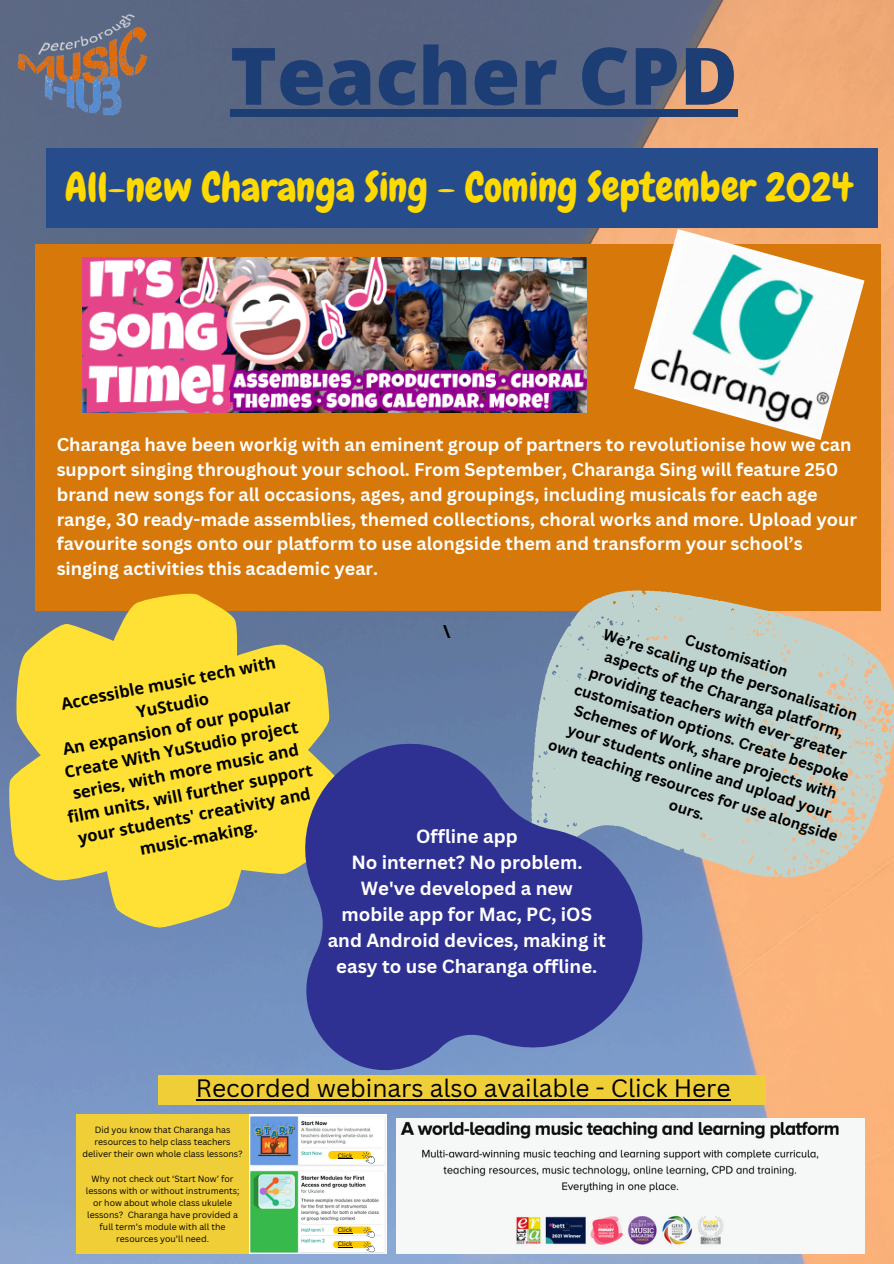
<style>
.page{position:relative;width:894px;height:1264px;background:#fff}
.page>*{position:absolute;margin:0;border:0;box-sizing:border-box;transform-origin:0 0}
.t1{font:800 79.2px "Open Sans";color:#1d3d75}
.t2{font:40.35px "Chewy";color:#ffda00}
.t3{font:24.45px "Canva Sans";color:#000}
.t4{font:700 18.6px/26px "Canva Sans";color:#fff;text-align:center}
.t5{font:700 18px/24.8px "Canva Sans";color:#fff}
.t6{font:700 18px "Open Sans";color:#000}
.t7{font:700 16.35px/22.5px "Open Sans";color:#000;text-align:center}
.t8{font:700 15px/20.2px "Canva Sans";color:#000;text-align:center}
.t9{font:8.7px/12.1px "Canva Sans";color:#000;text-align:center}
.t10{font:6.3px "Canva Sans";color:#000}
</style>
<div class="page">
<img style="left:0;top:0;width:893px;height:1263px">
<img style="left:10px;top:0;width:144px;height:121px">
<img style="left:396px;top:1118px;width:468px;height:135px">
<div style="left:159px;top:1075px;width:606px;height:29px;background:#efce38"></div>
<hr style="left:196px;top:1098px;width:534px;height:2px;background:#000">
<img style="left:249px;top:1114px;width:137px;height:139px">
<div style="left:333px;top:1226px;width:38px;height:7px;background:#fc0;border-radius:3px"></div>
<div style="left:333px;top:1240px;width:38px;height:7px;background:#fc0;border-radius:3px"></div>
<svg style="left:363px;top:1227px;width:12px;height:25px"></svg>
<div style="left:328px;top:1150px;width:43px;height:8px;background:#fc0;border-radius:4px"></div>
<svg style="left:362px;top:1151px;width:13px;height:12px"></svg>
<div style="left:76px;top:1114px;width:173px;height:139px;background:#efce38"></div>
<svg style="left:338px;top:1158px;width:14px;height:1px"></svg>
<div style="left:36px;top:244px;width:844px;height:367px;background:#d6780a"></div>
<img style="left:633px;top:229px;width:231px;height:211px">
<img style="left:83px;top:257px;width:503px;height:155px">
<div style="left:46px;top:148px;width:831px;height:80px;background:#274c8c"></div>
<svg style="left:0;top:567px;width:367px;height:385px;background:#d0ba4f"></svg>
<svg style="left:510px;top:574px;width:383px;height:370px;background:#c6bca4"></svg>
<svg style="left:881px;top:778px;width:3px;height:4px"></svg>
<svg style="left:850px;top:810px;width:4px;height:10px"></svg>
<svg style="left:848px;top:769px;width:3px;height:5px"></svg>
<svg style="left:883px;top:726px;width:9px;height:6px"></svg>
<svg style="left:821px;top:779px;width:5px;height:6px"></svg>
<div style="left:230px;top:109px;width:507px;height:8px;background:#1d3d75"></div>
<svg style="left:253px;top:721px;width:426px;height:406px;background:#6b7399"></svg>
<p class="t1" style="left:230px;top:20px;width:509px">Teacher CPD</p>
<h5 class="t2" style="left:65px;top:162px;width:789px">All-new Charanga Sing - Coming September 2024</h5>
<p class="t5" style="left:57px;top:432px;width:801px">Charanga have been workig with an eminent group of partners to revolutionise how we can support singing throughout your school. From September, Charanga Sing will feature 250 brand new songs for all occasions, ages, and groupings, including musicals for each age range, 30 ready-made assemblies, themed collections, choral works and more. Upload your favourite songs onto our platform to use alongside them and transform your school’s singing activities this academic year.</p>
<h5 class="t7" style="left:44px;top:695px;width:250px;rotate:-11deg">Accessible music tech with<br>YuStudio<br>An expansion of our popular<br>Create With YuStudio project series, with more music and film units, will further support your students' creativity and music-making.</h5>
<h4 class="t6" style="left:443px;top:619px;width:9px">\</h4>
<p class="t8" style="left:595px;top:599px;width:305px;rotate:18deg">Customisation<br>We’re scaling up the personalisation aspects of the Charanga platform, providing teachers with ever-greater customisation options. Create bespoke<br>Schemes of Work, share projects with your students online and upload your own teaching resources for use alongside ours.</p>
<h3 class="t4" style="left:327px;top:823px;width:279px">Offline app<br>No internet? No problem.<br>We've developed a new mobile app for Mac, PC, iOS and Android devices, making it easy to use Charanga offline.</h3>
<h2 class="t3" style="left:196px;top:1070px;width:536px">Recorded webinars also available - Click Here</h2>
<p class="t9" style="left:82px;top:1123px;width:162px">Did you know that Charanga has resources to help class teachers deliver their own whole class lessons?</p>
<p class="t9" style="left:86px;top:1172px;width:155px">Why not check out ‘Start Now’ for lessons with or without instruments; or how about whole class ukulele lessons? Charanga have provided a full term’s module with all the resources you’ll need.</p>
<p class="t10" style="left:338px;top:1151px;width:16px">Click</p>
<p class="t10" style="left:338px;top:1225px;width:16px">Click</p>
<p class="t10" style="left:338px;top:1239px;width:16px">Click</p>
</div>
